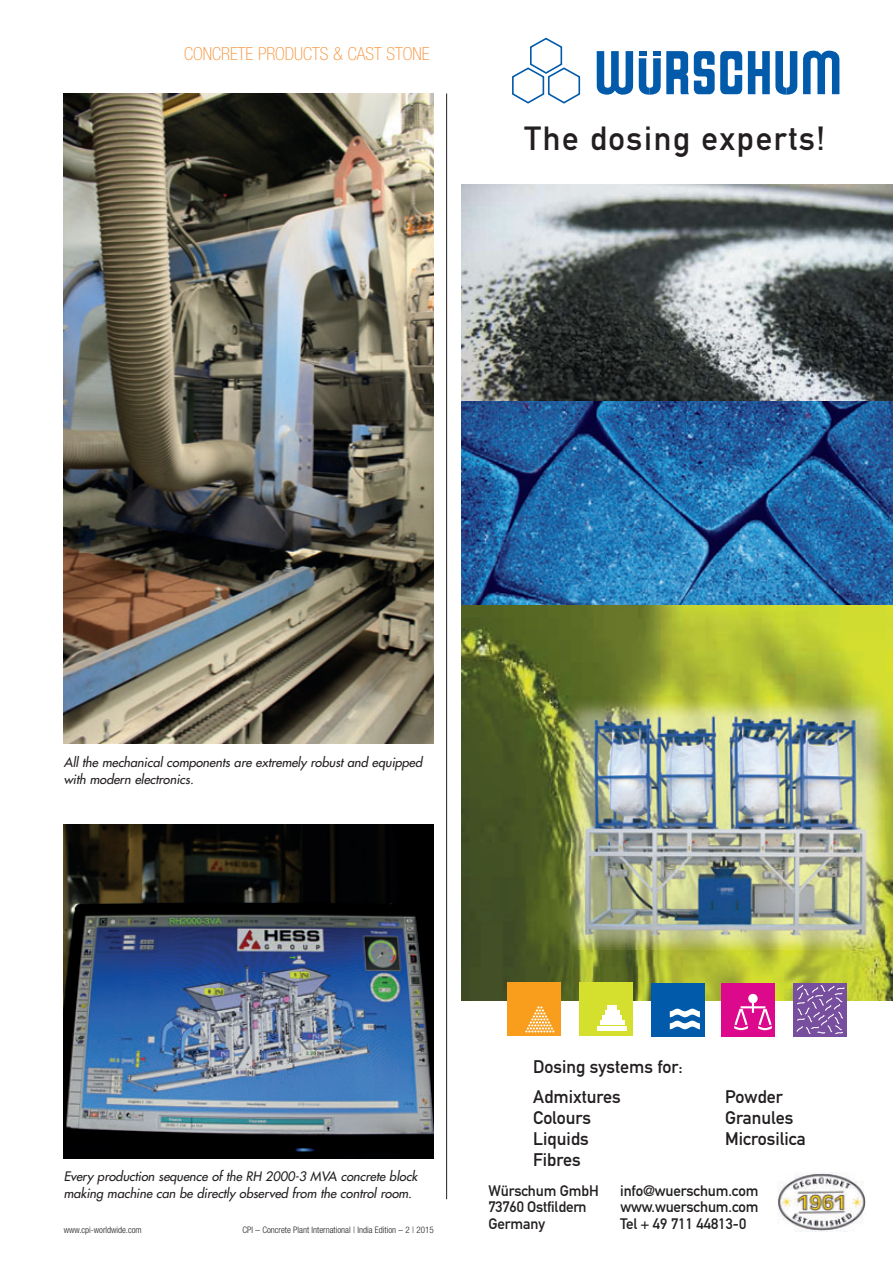
<style>
.page{position:relative;width:893px;height:1263px;background:#fff}
.page>*{position:absolute;margin:0;border:0;box-sizing:border-box;transform-origin:0 0}
.t1{font:33px "DIN1451 neu";letter-spacing:.05em;color:#231f20}
.t2{font:18px/30px "DIN Mittelschrift";color:#231f20}
.t3{font:100 condensed 18px "Helvetica Neue";color:#f69238}
.t4{font:15px "DIN Mittelschrift";letter-spacing:-.01em;color:#231f20}
.t5{font:italic 12.75px/17.2px "Futura";color:#231f20}
.t6{font:300 condensed 9px "Helvetica Neue";color:#231f20}
</style>
<div class="page">
<img style="left:64px;top:94px;width:370px;height:649px">
<img style="left:64px;top:824px;width:370px;height:334px">
<hr style="left:446px;top:94px;width:1px;height:1105px;background:#231f20">
<svg style="left:512px;top:37px;width:69px;height:67px"></svg>
<svg style="left:748px;top:51px;width:49px;height:44px"></svg>
<svg style="left:803px;top:50px;width:37px;height:44px"></svg>
<svg style="left:597px;top:51px;width:36px;height:44px"></svg>
<svg style="left:639px;top:51px;width:103px;height:44px"></svg>
<img style="left:461px;top:604px;width:432px;height:397px">
<img style="left:461px;top:184px;width:432px;height:420px">
<img style="left:559px;top:694px;width:334px;height:255px">
<div style="left:652px;top:983px;width:53px;height:53px;background:#015aaa"></div>
<svg style="left:670px;top:1009px;width:30px;height:20px"></svg>
<div style="left:579px;top:982px;width:54px;height:54px;background:#d5df2e"></div>
<svg style="left:597px;top:1005px;width:30px;height:25px"></svg>
<div style="left:507px;top:982px;width:54px;height:54px;background:#f89e1c"></div>
<svg style="left:525px;top:1006px;width:29px;height:26px"></svg>
<div style="left:721px;top:983px;width:54px;height:54px;background:#dc098c"></div>
<div style="left:748px;top:994px;width:10px;height:9px;background:#fff;border-radius:50%"></div>
<svg style="left:734px;top:1002px;width:38px;height:28px"></svg>
<div style="left:793px;top:983px;width:53px;height:53px;background:#784e9f"></div>
<svg style="left:796px;top:985px;width:49px;height:50px"></svg>
<img style="left:777px;top:1172px;width:89px;height:59px">
<h2 class="t3" style="left:184px;top:43px;width:247px">CONCRETE PRODUCTS &amp; CAST STONE</h2>
<h1 class="t1" style="left:525px;top:119px;width:302px">The dosing experts!</h1>
<p class="t5" style="left:64px;top:753px;width:363px">All the mechanical components are extremely robust and equipped with modern electronics.</p>
<p class="t5" style="left:64px;top:1167px;width:358px">Every production sequence of the RH 2000-3 MVA concrete block making machine can be directly observed from the control room.</p>
<p class="t6" style="left:64px;top:1224px;width:79px">www.cpi-worldwide.com</p>
<p class="t6" style="left:242px;top:1224px;width:193px">CPI – Concrete Plant International | India Edition – 2 | 2015</p>
<h2 class="t2" style="left:533px;top:1051px;width:151px">Dosing systems for:<br>Admixtures</h2>
<h2 class="t2" style="left:725px;top:1081px;width:59px">Powder</h2>
<h2 class="t2" style="left:533px;top:1102px;width:59px">Colours</h2>
<h2 class="t2" style="left:725px;top:1102px;width:70px">Granules</h2>
<h2 class="t2" style="left:533px;top:1123px;width:57px">Liquids</h2>
<h2 class="t2" style="left:725px;top:1123px;width:82px">Microsilica</h2>
<h2 class="t2" style="left:533px;top:1144px;width:49px">Fibres</h2>
<p class="t4" style="left:488px;top:1181px;width:112px">Würschum GmbH</p>
<p class="t4" style="left:620px;top:1181px;width:140px">info@wuerschum.com</p>
<p class="t4" style="left:488px;top:1198px;width:100px">73760 Ostfildern</p>
<p class="t4" style="left:620px;top:1198px;width:140px">www.wuerschum.com</p>
<p class="t4" style="left:488px;top:1214px;width:58px">Germany</p>
<p class="t4" style="left:620px;top:1214px;width:127px">Tel + 49 711 44813-0</p>
</div>
